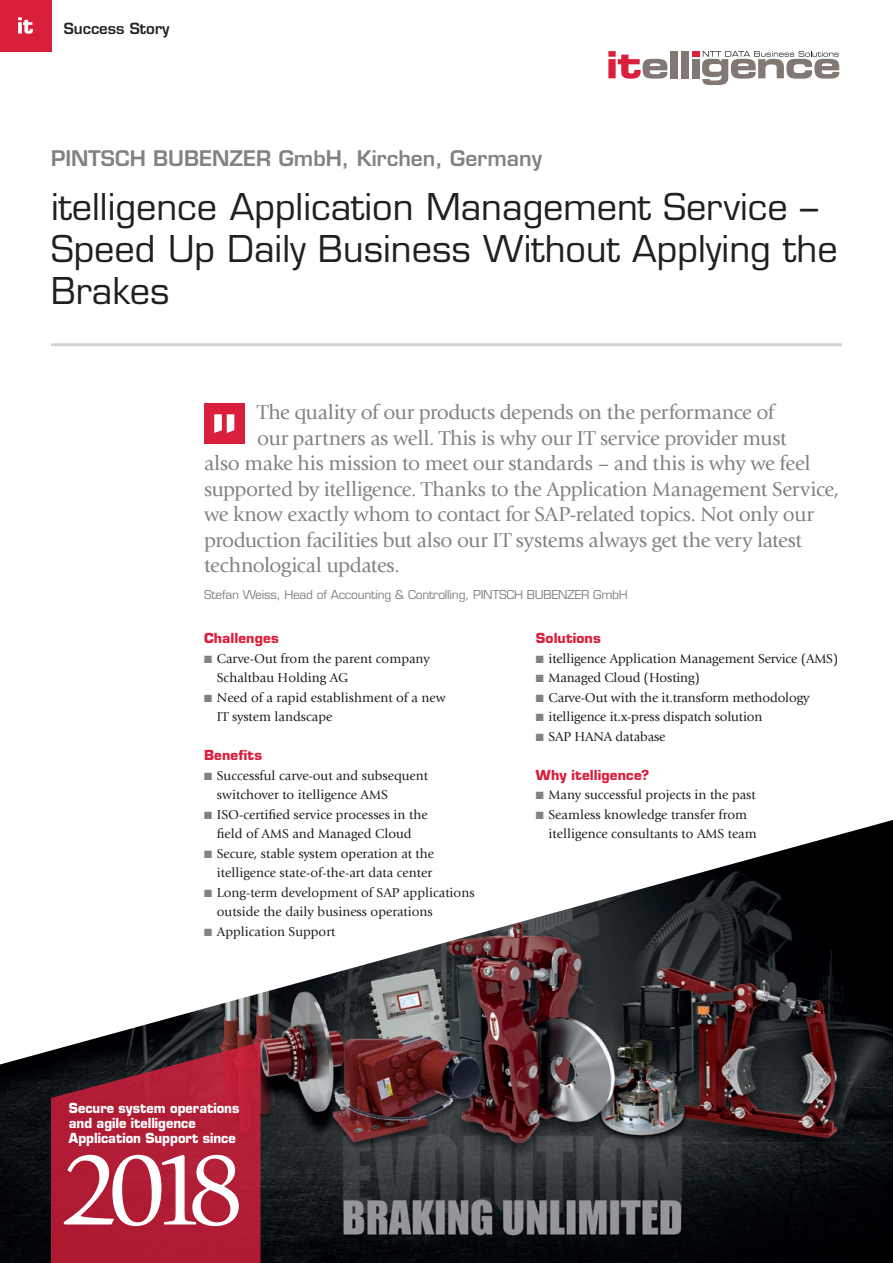
<style>
.page{position:relative;width:893px;height:1263px;background:#fff}
.page>*{position:absolute;margin:0;border:0;box-sizing:border-box;transform-origin:0 0}
.t1{font:108px "Giovanni LTCE";color:#fff}
.t2{font:500 36px/42px "Eurostile LTCE";color:#231f20}
.t3{font:21px "Giovanni LTCE";letter-spacing:-.02em;color:#808285}
.t4{font:600 21px "Eurostile LTCE";color:#808285}
.t5{font:600 15px "Eurostile LTCE";color:#231f20}
.t6{font:13.5px/19.5px "Giovanni LTCE";color:#231f20}
.t7{font:700 13.5px/15px "Eurostile LTCE";color:#fff;scale:.95 1}
.t8{font:700 13.5px "Eurostile LTCE";letter-spacing:.01em;color:#da1f3d}
.t9{font:500 12px "Eurostile LTCE";letter-spacing:-.02em;color:#808285}
.s1{color:#808285}
</style>
<div class="page">
<img style="left:0;top:820px;width:893px;height:443px">
<div style="left:0;top:0;width:51px;height:51px;background:#da1f3d"></div>
<svg style="left:18px;top:17px;width:15px;height:17px"></svg>
<hr style="left:51px;top:343px;width:791px;height:3px;background:#d1d2d4">
<svg style="left:608px;top:51px;width:59px;height:28px"></svg>
<div style="left:670px;top:51px;width:7px;height:27px;background:#817873"></div>
<div style="left:681px;top:51px;width:7px;height:27px;background:#817873"></div>
<div style="left:692px;top:51px;width:7px;height:6px;background:#da1f3d"></div>
<div style="left:692px;top:59px;width:7px;height:19px;background:#817873"></div>
<svg style="left:702px;top:51px;width:137px;height:34px"></svg>
<svg style="left:51px;top:1042px;width:209px;height:221px;background:#9e1d32"></svg>
<div style="left:204px;top:403px;width:40px;height:41px;background:#da1f3d"></div>
<svg style="left:214px;top:414px;width:20px;height:19px"></svg>
<p class="t5" style="left:64px;top:19px;width:107px">Success Story</p>
<h3 class="t4" style="left:51px;top:145px;width:492px">PINTSCH BUBENZER GmbH, Kirchen, Germany</h3>
<h2 class="t2" style="left:51px;top:186px;width:788px">itelligence Application Management Service –<br>Speed Up Daily Business Without Applying the<br>Brakes</h2>
<h3 class="t3" style="left:257px;top:400px;width:519px">The quality of our products depends on the performance of</h3>
<h3 class="t3" style="left:257px;top:426px;width:531px">our partners as well. This is why our IT service provider must</h3>
<h3 class="t3" style="left:204px;top:451px;width:608px">also make his mission to meet our standards – and this is why we feel</h3>
<h3 class="t3" style="left:204px;top:477px;width:637px">supported by itelligence. Thanks to the Application Management Service,</h3>
<h3 class="t3" style="left:204px;top:502px;width:611px">we know exactly whom to contact for SAP-related topics. Not only our</h3>
<h3 class="t3" style="left:204px;top:528px;width:600px">production facilities but also our IT systems always get the very latest</h3>
<h3 class="t3" style="left:204px;top:553px;width:197px">technological updates.</h3>
<p class="t9" style="left:204px;top:587px;width:425px">Stefan Weiss, Head of Accounting &amp; Controlling, PINTSCH BUBENZER GmbH</p>
<p class="t8" style="left:204px;top:630px;width:76px">Challenges</p>
<p class="t6" style="left:217px;top:649px;width:214px;text-indent:-13px"><span class="s1">■</span> Carve-Out from the parent company<br>Schaltbau Holding AG</p>
<p class="t6" style="left:217px;top:688px;width:230px;text-indent:-13px"><span class="s1">■</span> Need of a rapid establishment of a new<br>IT system landscape</p>
<p class="t8" style="left:204px;top:747px;width:60px">Benefits</p>
<p class="t6" style="left:217px;top:766px;width:213px;text-indent:-13px"><span class="s1">■</span> Successful carve-out and subsequent switchover to itelligence AMS</p>
<p class="t6" style="left:204px;top:805px;width:225px;text-align:center"><span class="s1">■</span> ISO-certified service processes in the field of AMS and Managed Cloud</p>
<p class="t6" style="left:204px;top:844px;width:232px;text-align:right"><span class="s1">■</span> Secure, stable system operation at the itelligence state-of-the-art data center</p>
<p class="t6" style="left:217px;top:883px;width:259px;text-indent:-13px"><span class="s1">■</span> Long-term development of SAP applications outside the daily business operations</p>
<p class="t6" style="left:204px;top:922px;width:133px"><span class="s1">■</span> Application Support</p>
<p class="t8" style="left:536px;top:630px;width:67px">Solutions</p>
<p class="t6" style="left:536px;top:649px;width:304px"><span class="s1">■</span> itelligence Application Management Service (AMS)</p>
<p class="t6" style="left:536px;top:668px;width:166px"><span class="s1">■</span> Managed Cloud (Hosting)</p>
<p class="t6" style="left:536px;top:688px;width:275px"><span class="s1">■</span> Carve-Out with the it.transform methodology</p>
<p class="t6" style="left:536px;top:707px;width:228px"><span class="s1">■</span> itelligence it.x-press dispatch solution</p>
<p class="t6" style="left:536px;top:727px;width:131px"><span class="s1">■</span> SAP HANA database</p>
<p class="t8" style="left:536px;top:766px;width:115px">Why itelligence?</p>
<p class="t6" style="left:536px;top:785px;width:222px"><span class="s1">■</span> Many successful projects in the past</p>
<p class="t6" style="left:549px;top:805px;width:210px;text-indent:-13px"><span class="s1">■</span> Seamless knowledge transfer from itelligence consultants to AMS team</p>
<p class="t7" style="left:69px;top:1101px;width:181px">Secure system operations and agile itelligence<br>Application Support since</p>
<h1 class="t1" style="left:60px;top:1128px;width:188px">2018</h1>
</div>
